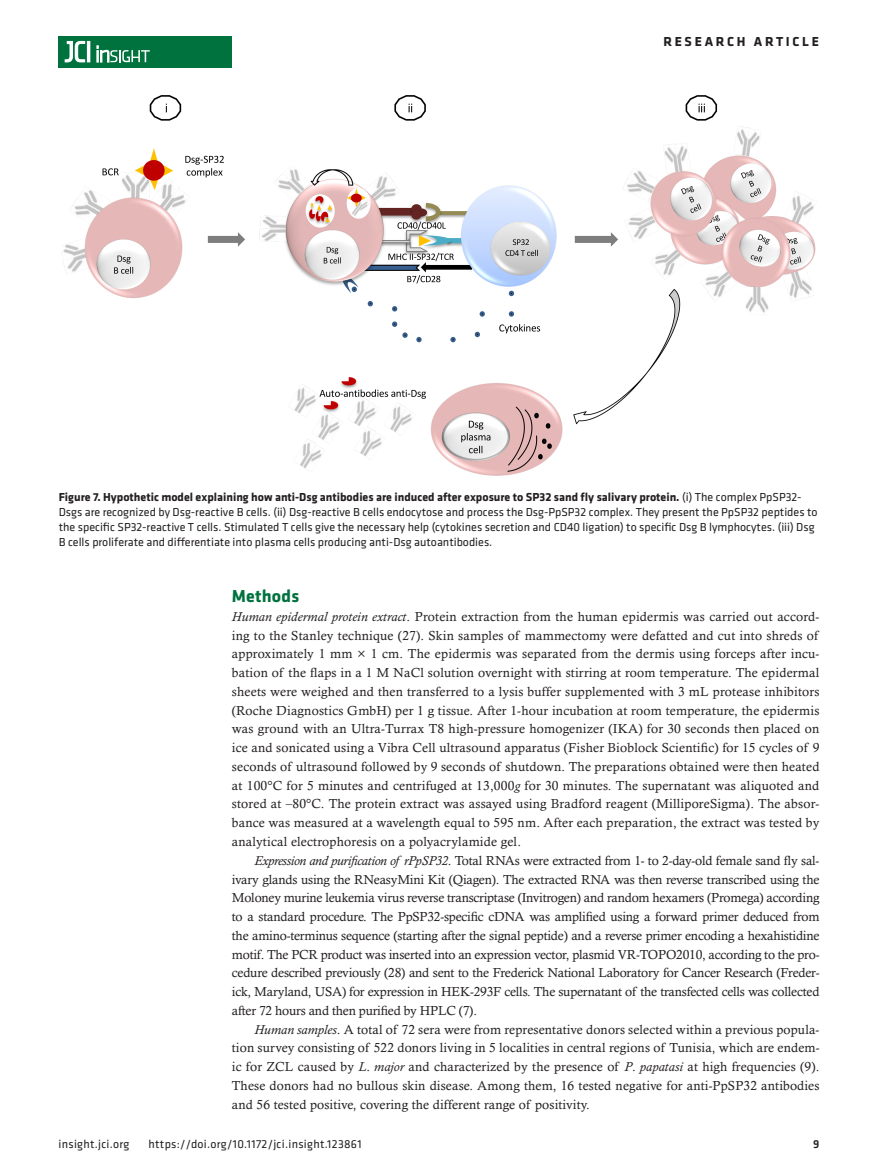
<style>
.page{position:relative;width:878px;height:1175px;background:#fff}
.page>*{position:absolute;margin:0;border:0;box-sizing:border-box;transform-origin:0 0}
.t1{font:700 18px "Klavika";letter-spacing:.01em;color:#00723e}
.t2{font:700 13.5px "Klavika Basic";letter-spacing:.2em;color:#231f20}
.t3{font:13.2px/18.8px "Calisto MT Std";letter-spacing:.01em;color:#231f20;text-align:justify}
.t4{font:12px/15px "Klavika Basic";color:#231f20}
.t5{font:12px "Klavika Basic";letter-spacing:.025em;color:#231f20}
.t6{font:500 12px "Klavika Basic";color:#231f20}
.s1{font-weight:700}
.s2{font-style:italic}
</style>
<div class="page">
<div style="left:59px;top:36px;width:173px;height:31px;background:#00723e"></div>
<hr style="left:87px;top:41px;width:3px;height:21px;background:#fff">
<svg style="left:64px;top:41px;width:21px;height:22px"></svg>
<svg style="left:97px;top:46px;width:53px;height:16px"></svg>
<img style="left:63px;top:96px;width:753px;height:379px">
<p class="t2" style="left:663px;top:32px;width:157px">RESEARCH ARTICLE</p>
<p class="t4" style="left:59px;top:489px;width:760px"><span class="s1">Figure 7. Hypothetic model explaining how anti-Dsg antibodies are induced after exposure to SP32 sand fly salivary protein.</span> (i) The complex PpSP32- Dsgs are recognized by Dsg-reactive B cells. (ii) Dsg-reactive B cells endocytose and process the Dsg-PpSP32 complex. They present the PpSP32 peptides to the specific SP32-reactive T cells. Stimulated T cells give the necessary help (cytokines secretion and CD40 ligation) to specific Dsg B lymphocytes. (iii) Dsg B cells proliferate and differentiate into plasma cells producing anti-Dsg autoantibodies.</p>
<h1 class="t1" style="left:232px;top:583px;width:69px">Methods</h1>
<p class="t3" style="left:232px;top:607px;width:589px"><span class="s2">Human epidermal protein extract</span>. Protein extraction from the human epidermis was carried out accord&shy;ing to the Stanley technique (27). Skin samples of mammectomy were defatted and cut into shreds of approximately 1 mm × 1 cm. The epidermis was separated from the dermis using forceps after incu&shy;bation of the flaps in a 1 M NaCl solution overnight with stirring at room temperature. The epidermal sheets were weighed and then transferred to a lysis buffer supplemented with 3 mL protease inhibitors (Roche Diagnostics GmbH) per 1 g tissue. After 1-hour incubation at room temperature, the epidermis was ground with an Ultra-Turrax T8 high-pressure homogenizer (IKA) for 30 seconds then placed on ice and sonicated using a Vibra Cell ultrasound apparatus (Fisher Bioblock Scientific) for 15 cycles of 9 seconds of ultrasound followed by 9 seconds of shutdown. The preparations obtained were then heated at 100°C for 5 minutes and centrifuged at 13,000<span class="s2">g</span> for 30 minutes. The supernatant was aliquoted and stored at –80°C. The protein extract was assayed using Bradford reagent (MilliporeSigma). The absor&shy;bance was measured at a wavelength equal to 595 nm. After each preparation, the extract was tested by analytical electrophoresis on a polyacrylamide gel.</p>
<p class="t3" style="left:232px;top:851px;width:589px;text-indent:22px"><span class="s2">Expression and purification of rPpSP32</span>. Total RNAs were extracted from 1- to 2-day-old female sand fly sal&shy;ivary glands using the RNeasyMini Kit (Qiagen). The extracted RNA was then reverse transcribed using the Moloney murine leukemia virus reverse transcriptase (Invitrogen) and random hexamers (Promega) according to a standard procedure. The PpSP32-specific cDNA was amplified using a forward primer deduced from the amino-terminus sequence (starting after the signal peptide) and a reverse primer encoding a hexahistidine motif. The PCR product was inserted into an expression vector, plasmid VR-TOPO2010, according to the pro&shy;cedure described previously (28) and sent to the Frederick National Laboratory for Cancer Research (Freder&shy;ick, Maryland, USA) for expression in HEK-293F cells. The supernatant of the transfected cells was collected after 72 hours and then purified by HPLC (7).</p>
<p class="t3" style="left:232px;top:1019px;width:589px;text-indent:22px"><span class="s2">Human samples</span>. A total of 72 sera were from representative donors selected within a previous popula&shy;tion survey consisting of 522 donors living in 5 localities in central regions of Tunisia, which are endem&shy;ic for ZCL caused by <span class="s2">L</span>. <span class="s2">major</span> and characterized by the presence of <span class="s2">P</span>. <span class="s2">papatasi</span> at high frequencies (9).<br>These donors had no bullous skin disease. Among them, 16 tested negative for anti-PpSP32 antibodies and 56 tested positive, covering the different range of positivity.</p>
<p class="t5" style="left:58px;top:1135px;width:72px">insight.jci.org</p>
<p class="t5" style="left:148px;top:1135px;width:214px">https://doi.org/10.1172/jci.insight.123861</p>
<p class="t6" style="left:813px;top:1135px;width:8px">9</p>
</div>
